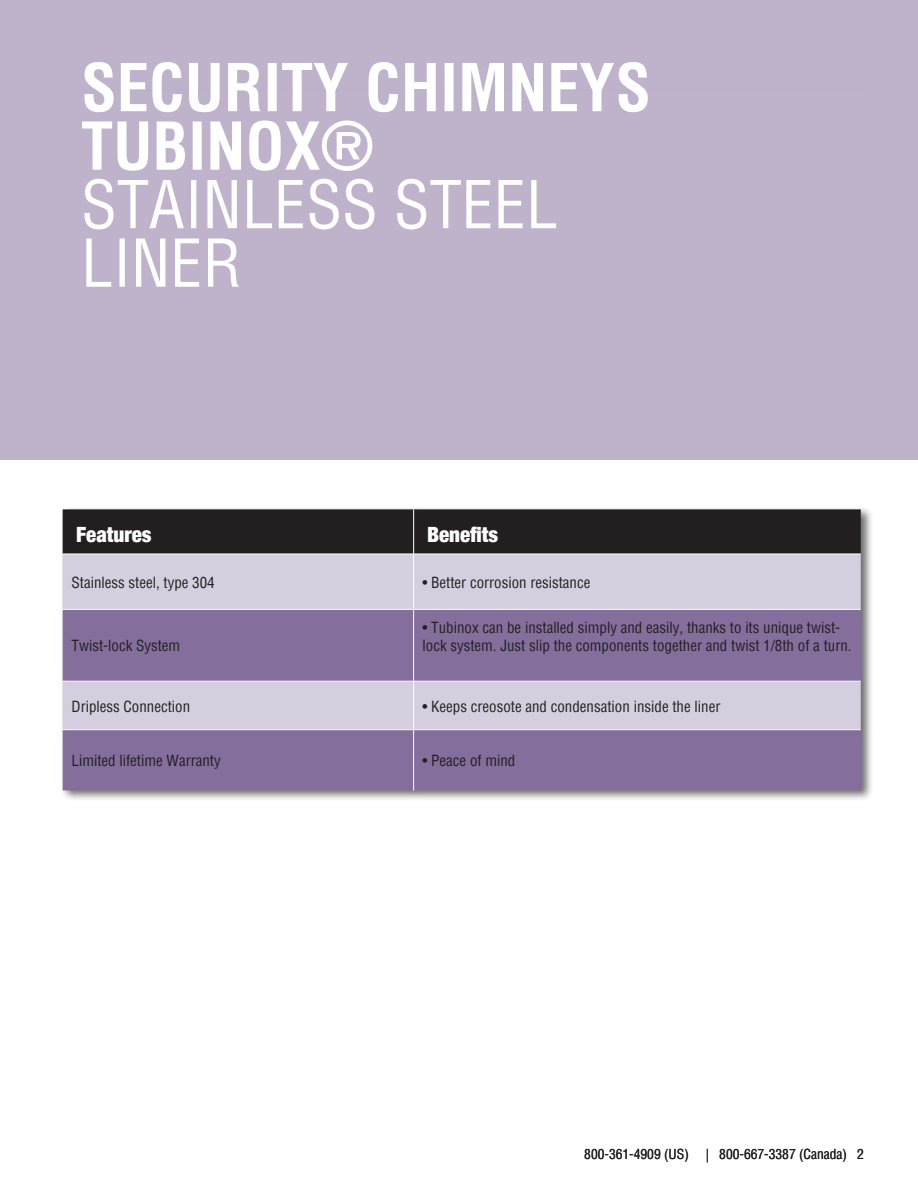
<style>
.page{position:relative;width:918px;height:1188px;background:#fff}
.page>*{position:absolute;margin:0;border:0;box-sizing:border-box;transform-origin:0 0}
.t1{font:700 condensed 64.35px/58.5px "Helvetica";color:#fff}
.t2{font:condensed 64.35px/58.5px "Helvetica";color:#fff}
.t3{font:900 condensed 21px "Helvetica Neue";color:#fff}
.t4{font:condensed 15px/18px "Helvetica";color:#231f20}
.t5{font:condensed 13.5px "Helvetica";color:#231f20}
</style>
<div class="page">
<div style="left:0;top:0;width:918px;height:460px;background:#bbafc9"></div>
<div style="left:61px;top:505px;width:813px;height:297px;background:#231f20;opacity:.65"></div>
<div style="left:63px;top:509px;width:798px;height:45px;background:#231f20"></div>
<div style="left:63px;top:555px;width:798px;height:54px;background:#d5cede"></div>
<svg style="left:63px;top:610px;width:798px;height:180px;background:#9987ad"></svg>
<hr style="left:413px;top:509px;width:1px;height:45px;background:#fff">
<hr style="left:63px;top:554px;width:351px;height:1px;background:#fff">
<hr style="left:414px;top:554px;width:447px;height:1px;background:#fff">
<hr style="left:413px;top:554px;width:1px;height:55px;background:#fff">
<hr style="left:63px;top:609px;width:351px;height:1px;background:#fff">
<hr style="left:414px;top:609px;width:447px;height:1px;background:#fff">
<hr style="left:413px;top:610px;width:1px;height:71px;background:#fff">
<hr style="left:63px;top:681px;width:351px;height:1px;background:#fff">
<hr style="left:414px;top:681px;width:447px;height:1px;background:#fff">
<hr style="left:413px;top:681px;width:1px;height:49px;background:#fff">
<hr style="left:63px;top:729px;width:351px;height:1px;background:#fff">
<hr style="left:414px;top:729px;width:447px;height:1px;background:#fff">
<hr style="left:413px;top:730px;width:1px;height:60px;background:#fff">
<h1 class="t1" style="left:81px;top:58px;width:571px">SECURITY CHIMNEYS<br>TUBINOX®</h1>
<h1 class="t2" style="left:81px;top:175px;width:479px">STAINLESS STEEL<br>LINER</h1>
<h2 class="t3" style="left:76px;top:517px;width:77px">Features</h2>
<h2 class="t3" style="left:427px;top:517px;width:73px">Benefits</h2>
<p class="t4" style="left:72px;top:573px;width:145px">Stainless steel, type 304</p>
<p class="t4" style="left:423px;top:573px;width:169px">• Better corrosion resistance</p>
<p class="t4" style="left:72px;top:637px;width:110px">Twist-lock System</p>
<p class="t4" style="left:423px;top:619px;width:431px">• Tubinox can be installed simply and easily, thanks to its unique twist&shy;lock system. Just slip the components together and twist 1/8th of a turn.</p>
<p class="t4" style="left:72px;top:697px;width:120px">Dripless Connection</p>
<p class="t4" style="left:423px;top:697px;width:299px">• Keeps creosote and condensation inside the liner</p>
<p class="t4" style="left:72px;top:752px;width:151px">Limited lifetime Warranty</p>
<p class="t4" style="left:423px;top:752px;width:94px">• Peace of mind</p>
<p class="t5" style="left:584px;top:1145px;width:281px">800-361-4909 (US) | 800-667-3387 (Canada) 2</p>
</div>
